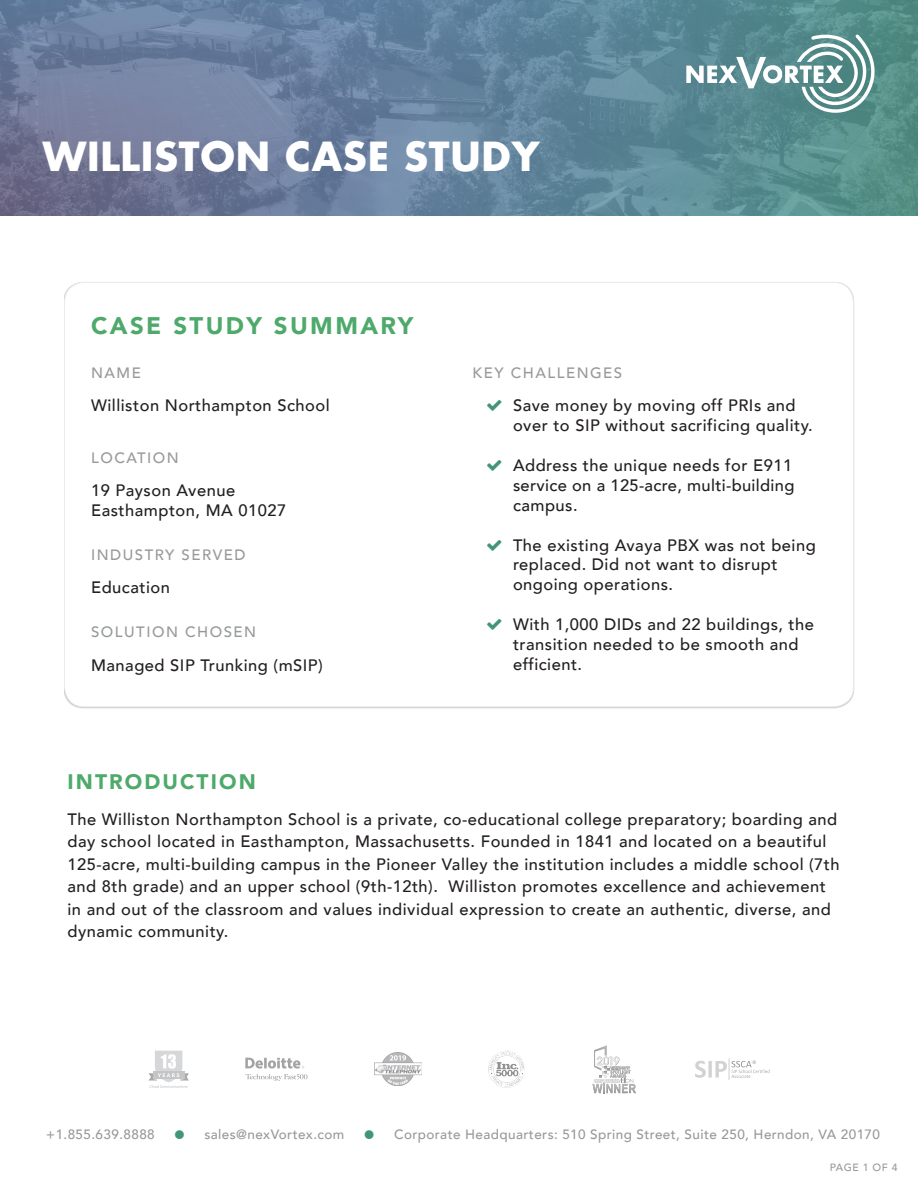
<style>
.page{position:relative;width:918px;height:1188px;background:#fff}
.page>*{position:absolute;margin:0;border:0;box-sizing:border-box;transform-origin:0 0}
.t1{font:700 39px "Futura Std";letter-spacing:.02em;color:#fff}
.Subhead{font:900 24px "Avenir";letter-spacing:.1em;color:#4ea96b}
.Subhead-2{font:900 21px "Avenir";letter-spacing:.1em;color:#4ea96b}
.Body_Text{font:500 16.5px/19.8px "Avenir";letter-spacing:.03em;color:#231f20}
.Subhead-3{font:500 15px "Avenir";letter-spacing:.1em;color:#97999b}
.t2{font:500 13.5px "Avenir";letter-spacing:.03em;color:#96999c}
.t3{font:500 10.5px "Avenir";letter-spacing:.05em;color:#96999c}
</style>
<div class="page">
<img style="left:0;top:0;width:918px;height:215px">
<svg style="left:245px;top:1058px;width:62px;height:23px"></svg>
<svg style="left:695px;top:1058px;width:75px;height:22px"></svg>
<img style="left:488px;top:1051px;width:37px;height:37px">
<img style="left:374px;top:1053px;width:47px;height:33px">
<svg style="left:592px;top:1045px;width:44px;height:48px"></svg>
<svg style="left:148px;top:1051px;width:41px;height:37px"></svg>
<svg style="left:686px;top:34px;width:190px;height:79px"></svg>
<h1 class="t1" style="left:43px;top:131px;width:498px">WILLISTON CASE STUDY</h1>
<p class="Subhead" style="left:91px;top:305px;width:324px">CASE STUDY SUMMARY</p>
<p class="Subhead-3" style="left:91px;top:360px;width:51px">NAME</p>
<p class="Body_Text" style="left:91px;top:395px;width:240px">Williston Northampton School</p>
<p class="Subhead-3" style="left:91px;top:444px;width:89px">LOCATION</p>
<p class="Body_Text" style="left:91px;top:479px;width:197px">19 Payson Avenue<br>Easthampton, MA 01027</p>
<p class="Subhead-3" style="left:91px;top:542px;width:156px">INDUSTRY SERVED</p>
<p class="Body_Text" style="left:91px;top:577px;width:80px">Education</p>
<p class="Subhead-3" style="left:91px;top:619px;width:167px">SOLUTION CHOSEN</p>
<p class="Body_Text" style="left:91px;top:654px;width:233px">Managed SIP Trunking (mSIP)</p>
<p class="Subhead-3" style="left:472px;top:360px;width:151px">KEY CHALLENGES</p>
<p class="Body_Text" style="left:513px;top:395px;width:301px">Save money by moving off PRIs and over to SIP without sacrificing quality.</p>
<p class="Body_Text" style="left:513px;top:454px;width:283px">Address the unique needs for E911 service on a 125-acre, multi-building campus.</p>
<p class="Body_Text" style="left:513px;top:534px;width:304px">The existing Avaya PBX was not being replaced. Did not want to disrupt ongoing operations.</p>
<p class="Body_Text" style="left:513px;top:614px;width:303px">With 1,000 DIDs and 22 buildings, the transition needed to be smooth and efficient.</p>
<p class="Subhead-2" style="left:68px;top:764px;width:190px">INTRODUCTION</p>
<p class="Body_Text" style="left:68px;top:807px;width:774px;line-height:22.5px">The Williston Northampton School is a private, co-educational college preparatory; boarding and day school located in Easthampton, Massachusetts. Founded in 1841 and located on a beautiful 125-acre, multi-building campus in the Pioneer Valley the institution includes a middle school (7th and 8th grade) and an upper school (9th-12th). Williston promotes excellence and achievement in and out of the classroom and values individual expression to create an authentic, diverse, and dynamic community.</p>
<p class="t2" style="left:46px;top:1123px;width:110px">+1.855.639.8888</p>
<p class="t2" style="left:204px;top:1123px;width:141px">sales@nexVortex.com</p>
<p class="t2" style="left:394px;top:1123px;width:487px">Corporate Headquarters: 510 Spring Street, Suite 250, Herndon, VA 20170</p>
<p class="t3" style="left:830px;top:1158px;width:69px">PAGE 1 OF 4</p>
</div>
